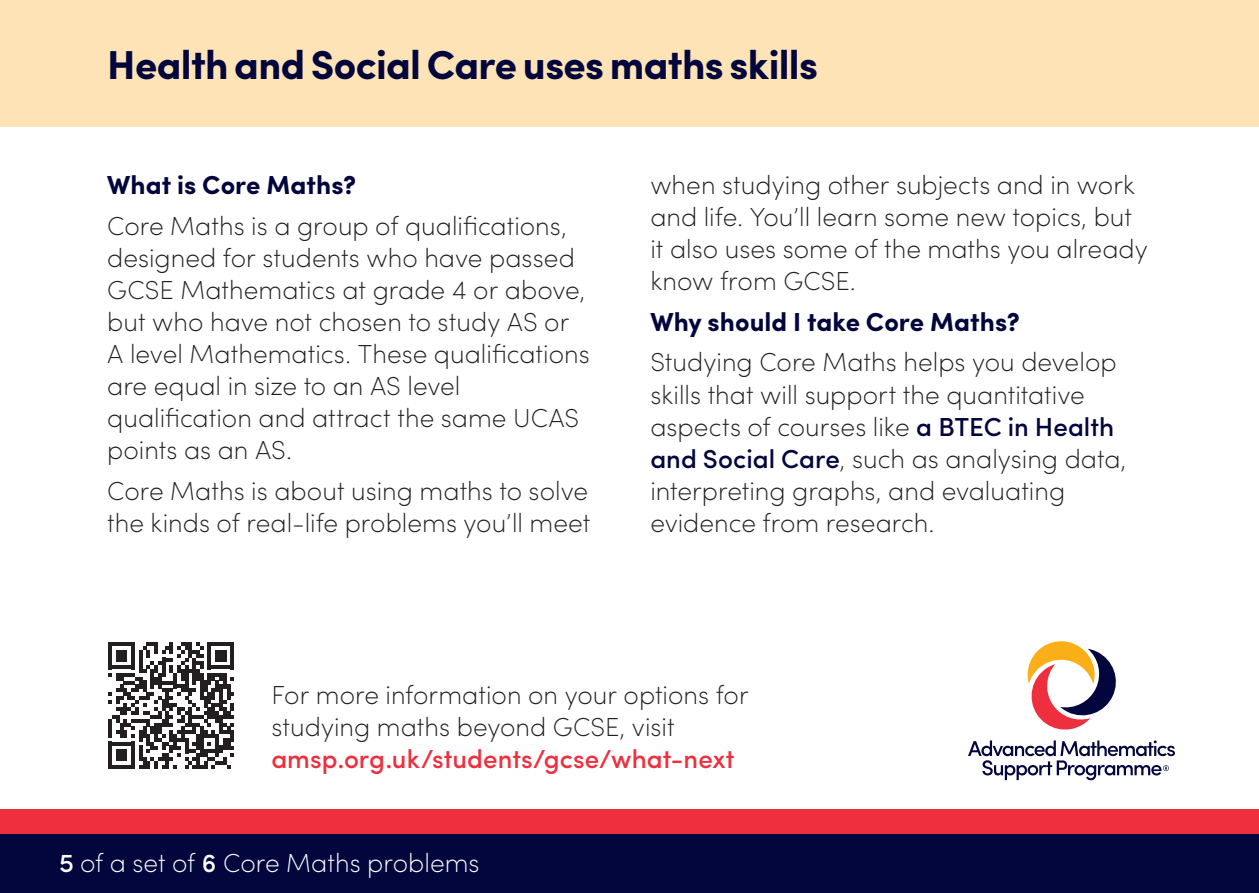
<style>
.page{position:relative;width:1259px;height:893px;background:#fff}
.page>*{position:absolute;margin:0;border:0;box-sizing:border-box;transform-origin:0 0}
.Inside_head{font:700 40.5px "Sofia Pro";letter-spacing:-.015em;color:#02063d}
.Rear_text{font:200 26.1px/32.1px "Sofia Pro";color:#231f20}
.Rear_text-2{font:700 26.1px "Sofia Pro";color:#02063d}
.Rear_text-3{font:200 26.1px "Sofia Pro";color:#fff}
.s1{font-weight:500;color:#02063d}
.s2{font-weight:500;color:#ee2f3e}
.s3{font-weight:500}
</style>
<div class="page">
<div style="left:0;top:0;width:1259px;height:127px;background:#fee3b7"></div>
<svg style="left:968px;top:740px;width:207px;height:40px"></svg>
<svg style="left:1027px;top:641px;width:89px;height:89px"></svg>
<div style="left:0;top:833px;width:1259px;height:60px;background:#02063d"></div>
<div style="left:0;top:809px;width:1259px;height:24px;background:#ee2f3e"></div>
<svg style="left:108px;top:642px;width:126px;height:126px"></svg>
<p class="Inside_head" style="left:107px;top:34px;width:712px">Health and Social Care uses maths skills</p>
<p class="Rear_text-2" style="left:107px;top:165px;width:250px">What is Core Maths?</p>
<p class="Rear_text" style="left:107px;top:208px;width:484px">Core Maths is a group of qualifications, designed for students who have passed GCSE Mathematics at grade 4 or above, but who have not chosen to study AS or A level Mathematics. These qualifications are equal in size to an AS level qualification and attract the same UCAS points as an AS.</p>
<p class="Rear_text" style="left:107px;top:473px;width:485px">Core Maths is about using maths to solve the kinds of real-life problems you’ll meet</p>
<p class="Rear_text" style="left:650px;top:167px;width:499px">when studying other subjects and in work and life. You’ll learn some new topics, but it also uses some of the maths you already know from GCSE.</p>
<p class="Rear_text-2" style="left:650px;top:302px;width:371px">Why should I take Core Maths?</p>
<p class="Rear_text" style="left:650px;top:345px;width:477px">Studying Core Maths helps you develop skills that will support the quantitative aspects of courses like <span class="s1">a BTEC in Health and Social Care</span>, such as analysing data, interpreting graphs, and evaluating evidence from research.</p>
<p class="Rear_text" style="left:271px;top:678px;width:479px">For more information on your options for studying maths beyond GCSE, visit <span class="s2">amsp.org.uk/students/gcse/what-next</span></p>
<p class="Rear_text-3" style="left:59px;top:845px;width:422px"><span class="s3">5</span> of a set of <span class="s3">6</span> Core Maths problems</p>
</div>
